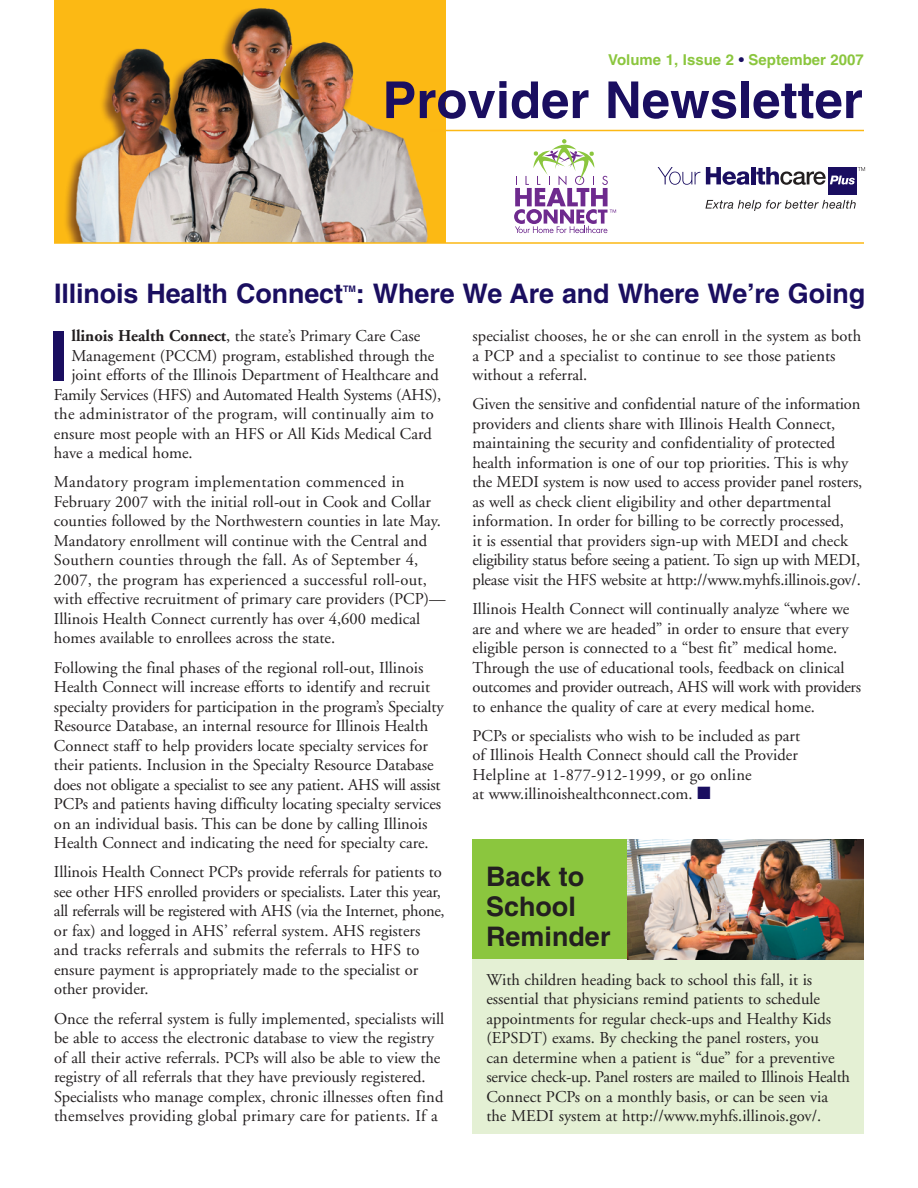
<style>
.page{position:relative;width:918px;height:1188px;background:#fff}
.page>*{position:absolute;margin:0;border:0;box-sizing:border-box;transform-origin:0 0}
.t1{font:700 68.4px "Helvetica";color:#1a0e60}
.t2{font:700 51px "Helvetica";color:#1a0e60}
.t3{font:700 27px "Helvetica";letter-spacing:-.005em;color:#1a0e60}
.t4{font:700 27px/30px "Helvetica";color:#231f20}
.t5{font:16.5px/19.5px "Adobe Garamond";color:#231f20}
.t6{font:700 15px "Helvetica";color:#8bc63e}
.t7{font:700 9px "Helvetica";color:#1a0e60}
.s1{color:#1a0e60}
.s2{font-weight:700}
</style>
<div class="page">
<div style="left:472px;top:839px;width:392px;height:120px;background:#8bc63e"></div>
<div style="left:472px;top:959px;width:392px;height:175px;background:#e4f0d4"></div>
<img style="left:54px;top:0;width:392px;height:242px">
<div style="left:828px;top:167px;width:28px;height:28px;background:#1a0e60"></div>
<svg style="left:658px;top:167px;width:42px;height:18px"></svg>
<svg style="left:706px;top:167px;width:44px;height:18px"></svg>
<hr style="left:751px;top:167px;width:4px;height:17px;background:#1a0e60">
<svg style="left:705px;top:200px;width:151px;height:11px"></svg>
<svg style="left:756px;top:167px;width:109px;height:18px"></svg>
<svg style="left:514px;top:139px;width:102px;height:94px"></svg>
<hr style="left:431px;top:130px;width:433px;height:1px;background:#fcb814">
<hr style="left:54px;top:242px;width:810px;height:2px;background:#fcb814">
<img style="left:628px;top:839px;width:236px;height:120px">
<p class="t6" style="left:608px;top:54px;width:257px">Volume 1, Issue 2 <span class="s1">•</span> September 2007</p>
<h2 class="t2" style="left:382px;top:80px;width:482px">Provider Newsletter</h2>
<h3 class="t3" style="left:54px;top:283px;width:291px">Illinois Health Connect</h3>
<p class="t7" style="left:343px;top:286px;width:14px">TM</p>
<h3 class="t3" style="left:356px;top:283px;width:511px">: Where We Are and Where We’re Going</h3>
<h1 class="t1" style="left:49px;top:329px;width:21px">I</h1>
<p class="t5" style="left:71px;top:328px;width:350px"><span class="s2">llinois Health Connect</span>, the state’s Primary Care Case</p>
<p class="t5" style="left:473px;top:328px;width:390px">specialist chooses, he or she can enroll in the system as both a PCP and a specialist to continue to see those patients without a referral.</p>
<p class="t5" style="left:473px;top:396px;width:391px">Given the sensitive and confidential nature of the information providers and clients share with Illinois Health Connect, maintaining the security and confidentiality of protected health information is one of our top priorities. This is why the MEDI system is now used to access provider panel rosters, as well as check client eligibility and other departmental information. In order for billing to be correctly processed,<br>it is essential that providers sign-up with MEDI and check eligibility status before seeing a patient. To sign up with MEDI, please visit the HFS website at http://www.myhfs.illinois.gov/.</p>
<p class="t5" style="left:473px;top:601px;width:390px">Illinois Health Connect will continually analyze “where we are and where we are headed” in order to ensure that every eligible person is connected to a “best fit” medical home.<br>Through the use of educational tools, feedback on clinical outcomes and provider outreach, AHS will work with providers to enhance the quality of care at every medical home.</p>
<p class="t5" style="left:473px;top:727px;width:329px">PCPs or specialists who wish to be included as part of Illinois Health Connect should call the Provider Helpline at 1-877-912-1999, or go online<br>at www.illinoishealthconnect.com.</p>
<p class="t5" style="left:71px;top:347px;width:364px">Management (PCCM) program, established through the</p>
<p class="t5" style="left:71px;top:367px;width:369px">joint efforts of the Illinois Department of Healthcare and</p>
<p class="t5" style="left:54px;top:386px;width:389px">Family Services (HFS) and Automated Health Systems (AHS),</p>
<p class="t5" style="left:54px;top:406px;width:381px">the administrator of the program, will continually aim to</p>
<p class="t5" style="left:54px;top:425px;width:379px">ensure most people with an HFS or All Kids Medical Card</p>
<p class="t5" style="left:54px;top:445px;width:140px">have a medical home.</p>
<p class="t5" style="left:54px;top:474px;width:393px">Mandatory program implementation commenced in February 2007 with the initial roll-out in Cook and Collar counties followed by the Northwestern counties in late May.<br>Mandatory enrollment will continue with the Central and Southern counties through the fall. As of September 4, 2007, the program has experienced a successful roll-out, with effective recruitment of primary care providers (PCP)— Illinois Health Connect currently has over 4,600 medical homes available to enrollees across the state.</p>
<p class="t5" style="left:54px;top:659px;width:391px">Following the final phases of the regional roll-out, Illinois Health Connect will increase efforts to identify and recruit specialty providers for participation in the program’s Specialty Resource Database, an internal resource for Illinois Health Connect staff to help providers locate specialty services for their patients. Inclusion in the Specialty Resource Database does not obligate a specialist to see any patient. AHS will assist PCPs and patients having difficulty locating specialty services on an individual basis. This can be done by calling Illinois Health Connect and indicating the need for specialty care.</p>
<p class="t5" style="left:54px;top:864px;width:392px">Illinois Health Connect PCPs provide referrals for patients to see other HFS enrolled providers or specialists. Later this year, all referrals will be registered with AHS (via the Internet, phone, or fax) and logged in AHS’ referral system. AHS registers and tracks referrals and submits the referrals to HFS to ensure payment is appropriately made to the specialist or other provider.</p>
<p class="t5" style="left:54px;top:1010px;width:392px">Once the referral system is fully implemented, specialists will be able to access the electronic database to view the registry of all their active referrals. PCPs will also be able to view the registry of all referrals that they have previously registered.<br>Specialists who manage complex, chronic illnesses often find themselves providing global primary care for patients. If a</p>
<h3 class="t4" style="left:486px;top:864px;width:126px">Back to<br>School<br>Reminder</h3>
<p class="t5" style="left:486px;top:971px;width:365px">With children heading back to school this fall, it is essential that physicians remind patients to schedule appointments for regular check-ups and Healthy Kids (EPSDT) exams. By checking the panel rosters, you<br>can determine when a patient is “due” for a preventive service check-up. Panel rosters are mailed to Illinois Health Connect PCPs on a monthly basis, or can be seen via the MEDI system at http://www.myhfs.illinois.gov/.</p>
</div>
